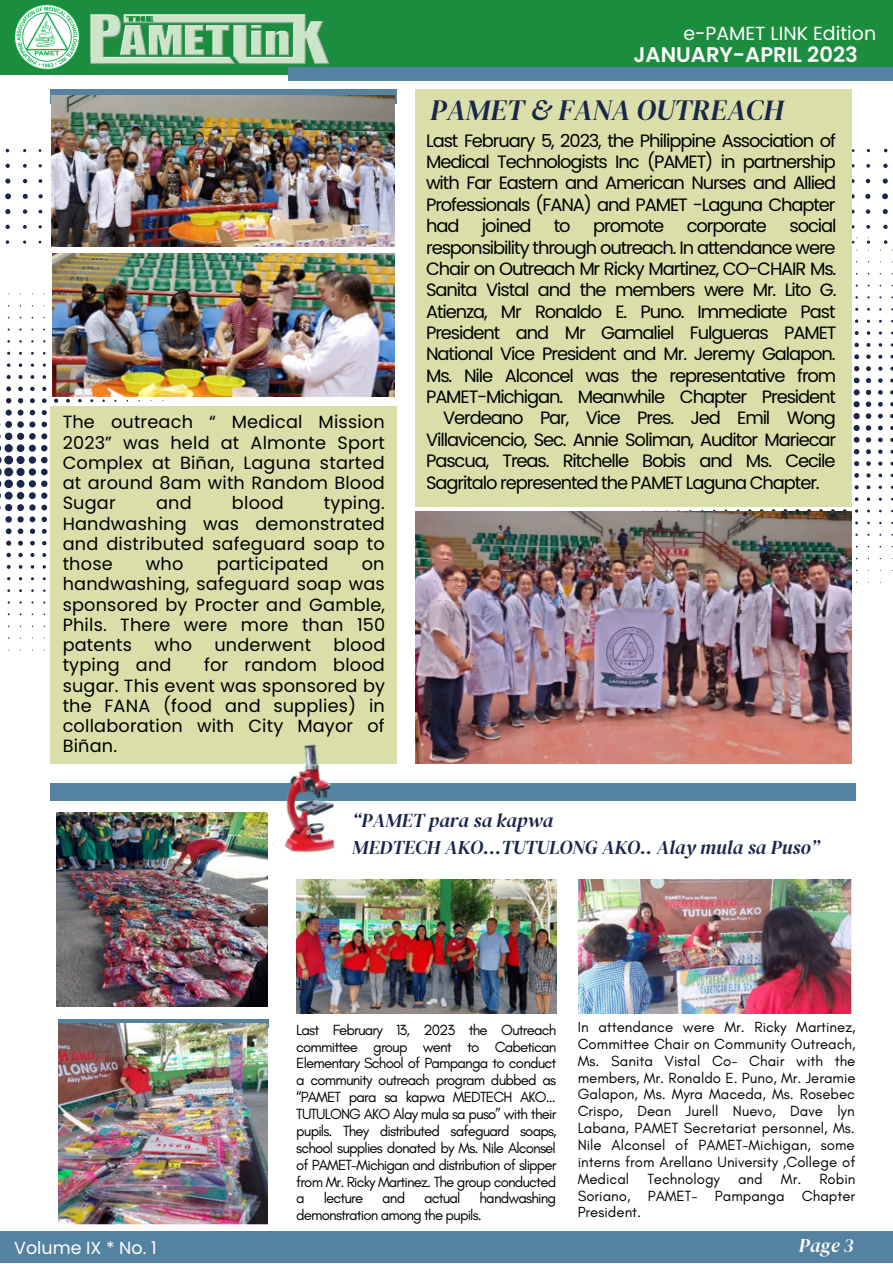
<style>
.page{position:relative;width:893px;height:1264px;background:#fff}
.page>*{position:absolute;margin:0;border:0;box-sizing:border-box;transform-origin:0 0}
.t1{font:italic 29.1px "DM Serif Display";color:#1a264b}
.t2{font:600 21.15px "Poppins";color:#fff}
.t3{font:italic 19.5px "DM Serif Display";color:#1a264b}
.t4{font:italic 19.35px "DM Serif Display";color:#fff}
.t5{font:18.9px "Poppins";color:#fff}
.t6{font:17.85px/21.3px "Poppins";letter-spacing:-.06em;color:#000;text-align:justify}
.t7{font:17.7px/20.2px "Poppins";letter-spacing:.01em;color:#000;text-align:justify}
.t8{font:17.55px "Poppins";color:#fff}
.t9{font:15px/16.8px "Glacial Indifference";letter-spacing:-.055em;color:#000;text-align:justify}
</style>
<div class="page">
<svg style="left:51px;top:89px;width:346px;height:15px;background:#5e849c"></svg>
<svg style="left:865px;top:413px;width:6px;height:6px"></svg>
<svg style="left:865px;top:401px;width:6px;height:6px"></svg>
<svg style="left:865px;top:425px;width:6px;height:5px"></svg>
<svg style="left:865px;top:390px;width:6px;height:5px"></svg>
<svg style="left:866px;top:437px;width:5px;height:5px"></svg>
<svg style="left:851px;top:354px;width:8px;height:112px"></svg>
<svg style="left:866px;top:378px;width:5px;height:5px"></svg>
<svg style="left:866px;top:449px;width:5px;height:5px"></svg>
<svg style="left:878px;top:413px;width:4px;height:5px"></svg>
<svg style="left:854px;top:354px;width:5px;height:5px"></svg>
<svg style="left:866px;top:366px;width:4px;height:5px"></svg>
<svg style="left:878px;top:402px;width:4px;height:4px"></svg>
<svg style="left:878px;top:425px;width:4px;height:5px"></svg>
<svg style="left:878px;top:390px;width:4px;height:5px"></svg>
<svg style="left:866px;top:461px;width:4px;height:5px"></svg>
<svg style="left:854px;top:473px;width:4px;height:5px"></svg>
<svg style="left:878px;top:437px;width:4px;height:5px"></svg>
<svg style="left:878px;top:378px;width:4px;height:5px"></svg>
<svg style="left:866px;top:354px;width:4px;height:5px"></svg>
<svg style="left:878px;top:449px;width:4px;height:5px"></svg>
<svg style="left:854px;top:343px;width:4px;height:4px"></svg>
<svg style="left:866px;top:473px;width:4px;height:4px"></svg>
<svg style="left:878px;top:366px;width:4px;height:5px"></svg>
<svg style="left:854px;top:485px;width:4px;height:4px"></svg>
<svg style="left:878px;top:461px;width:4px;height:4px"></svg>
<svg style="left:866px;top:343px;width:4px;height:4px"></svg>
<svg style="left:854px;top:331px;width:4px;height:4px"></svg>
<svg style="left:878px;top:355px;width:4px;height:4px"></svg>
<svg style="left:866px;top:485px;width:4px;height:4px"></svg>
<svg style="left:878px;top:473px;width:4px;height:4px"></svg>
<svg style="left:854px;top:497px;width:4px;height:4px"></svg>
<svg style="left:878px;top:343px;width:4px;height:4px"></svg>
<svg style="left:866px;top:331px;width:4px;height:4px"></svg>
<svg style="left:878px;top:485px;width:4px;height:4px"></svg>
<svg style="left:866px;top:497px;width:4px;height:4px"></svg>
<svg style="left:855px;top:319px;width:3px;height:4px"></svg>
<svg style="left:867px;top:319px;width:3px;height:4px"></svg>
<svg style="left:851px;top:148px;width:37px;height:103px"></svg>
<div style="left:414px;top:89px;width:437px;height:418px;background:#dadfaa"></div>
<svg style="left:41px;top:445px;width:6px;height:6px"></svg>
<svg style="left:6px;top:409px;width:6px;height:6px"></svg>
<svg style="left:41px;top:433px;width:6px;height:6px"></svg>
<svg style="left:18px;top:410px;width:6px;height:5px"></svg>
<svg style="left:0;top:421px;width:36px;height:101px"></svg>
<svg style="left:6px;top:528px;width:6px;height:6px"></svg>
<svg style="left:41px;top:421px;width:6px;height:6px"></svg>
<svg style="left:18px;top:528px;width:5px;height:6px"></svg>
<svg style="left:30px;top:410px;width:5px;height:5px"></svg>
<svg style="left:6px;top:398px;width:5px;height:5px"></svg>
<svg style="left:42px;top:516px;width:5px;height:6px"></svg>
<svg style="left:41px;top:457px;width:7px;height:53px"></svg>
<svg style="left:18px;top:398px;width:5px;height:5px"></svg>
<svg style="left:30px;top:528px;width:5px;height:6px"></svg>
<svg style="left:42px;top:410px;width:5px;height:5px"></svg>
<svg style="left:6px;top:540px;width:5px;height:5px"></svg>
<svg style="left:18px;top:540px;width:5px;height:5px"></svg>
<svg style="left:30px;top:398px;width:5px;height:5px"></svg>
<svg style="left:42px;top:529px;width:5px;height:4px"></svg>
<svg style="left:6px;top:386px;width:5px;height:5px"></svg>
<svg style="left:30px;top:541px;width:5px;height:4px"></svg>
<svg style="left:18px;top:386px;width:5px;height:5px"></svg>
<svg style="left:42px;top:398px;width:5px;height:5px"></svg>
<svg style="left:6px;top:552px;width:5px;height:5px"></svg>
<svg style="left:30px;top:387px;width:5px;height:4px"></svg>
<svg style="left:42px;top:541px;width:4px;height:4px"></svg>
<svg style="left:18px;top:553px;width:5px;height:4px"></svg>
<svg style="left:54px;top:398px;width:4px;height:5px"></svg>
<svg style="left:7px;top:375px;width:4px;height:4px"></svg>
<svg style="left:42px;top:387px;width:4px;height:4px"></svg>
<svg style="left:30px;top:553px;width:4px;height:4px"></svg>
<svg style="left:18px;top:375px;width:5px;height:4px"></svg>
<svg style="left:42px;top:553px;width:4px;height:4px"></svg>
<svg style="left:7px;top:565px;width:4px;height:4px"></svg>
<svg style="left:30px;top:375px;width:4px;height:4px"></svg>
<svg style="left:66px;top:399px;width:4px;height:3px"></svg>
<svg style="left:19px;top:565px;width:3px;height:4px"></svg>
<svg style="left:42px;top:375px;width:4px;height:4px"></svg>
<svg style="left:7px;top:363px;width:3px;height:4px"></svg>
<svg style="left:19px;top:363px;width:3px;height:4px"></svg>
<svg style="left:78px;top:399px;width:4px;height:3px"></svg>
<svg style="left:31px;top:363px;width:3px;height:4px"></svg>
<svg style="left:43px;top:363px;width:3px;height:4px"></svg>
<div style="left:50px;top:406px;width:346px;height:357px;background:#dadfaa"></div>
<div style="left:50px;top:782px;width:805px;height:18px;background:#5582a1"></div>
<svg style="left:5px;top:148px;width:38px;height:96px"></svg>
<div style="left:0;top:0;width:892px;height:74px;background:#1c8d3f"></div>
<div style="left:288px;top:67px;width:604px;height:14px;background:#5582a1"></div>
<img style="left:90px;top:14px;width:240px;height:51px">
<img style="left:14px;top:5px;width:65px;height:65px">
<div style="left:0;top:1230px;width:892px;height:32px;background:#5582a1"></div>
<img style="left:53px;top:253px;width:342px;height:144px">
<img style="left:51px;top:96px;width:343px;height:150px">
<img style="left:416px;top:511px;width:435px;height:252px">
<div style="left:58px;top:1019px;width:210px;height:8px;background:#5582a1"></div>
<img style="left:277px;top:744px;width:75px;height:109px">
<img style="left:296px;top:880px;width:260px;height:133px">
<img style="left:579px;top:880px;width:272px;height:133px">
<img style="left:58px;top:1023px;width:210px;height:201px">
<img style="left:57px;top:812px;width:210px;height:194px">
<p class="t5" style="left:683px;top:20px;width:194px">e-PAMET LINK Edition</p>
<p class="t2" style="left:633px;top:39px;width:225px">JANUARY-APRIL 2023</p>
<p class="t7" style="left:63px;top:412px;width:324px">The outreach “ Medical Mission 2023” was held at Almonte Sport Complex at Biñan, Laguna started at around 8am with Random Blood Sugar</p>
<p class="t7" style="left:63px;top:493px;width:324px;text-indent:261px">typing.<br>Handwashing was demonstrated and distributed safeguard soap to those</p>
<p class="t7" style="left:156px;top:493px;width:37px">and</p>
<p class="t7" style="left:232px;top:493px;width:53px">blood</p>
<p class="t7" style="left:146px;top:553px;width:39px">who</p>
<p class="t7" style="left:217px;top:553px;width:113px">participated</p>
<p class="t7" style="left:63px;top:553px;width:324px;text-indent:299px">on handwashing, safeguard soap was sponsored by Procter and Gamble, Phils. There were more than 150 patents</p>
<p class="t7" style="left:154px;top:634px;width:39px">who</p>
<p class="t7" style="left:214px;top:634px;width:98px">underwent</p>
<p class="t7" style="left:333px;top:634px;width:53px">blood</p>
<p class="t7" style="left:63px;top:655px;width:110px">typing and</p>
<p class="t7" style="left:63px;top:655px;width:324px;text-indent:141px">for random blood sugar. This event was sponsored by the FANA (food and supplies) in collaboration with City Mayor of Biñan.</p>
<p class="t1" style="left:430px;top:89px;width:355px">PAMET &amp; FANA OUTREACH</p>
<p class="t6" style="left:426px;top:130px;width:411px">Last February 5, 2023, the Philippine Association of Medical Technologists Inc (PAMET) in partnership with Far Eastern and American Nurses and Allied Professionals (FANA) and PAMET -Laguna Chapter had</p>
<p class="t6" style="left:482px;top:215px;width:51px">joined</p>
<p class="t6" style="left:554px;top:215px;width:18px">to</p>
<p class="t6" style="left:593px;top:215px;width:73px">promote</p>
<p class="t6" style="left:686px;top:215px;width:82px">corporate</p>
<p class="t6" style="left:789px;top:215px;width:49px">social</p>
<p class="t6" style="left:426px;top:237px;width:411px">responsibility through outreach. In attendance were</p>
<p class="t6" style="left:426px;top:258px;width:412px">Chair on Outreach Mr Ricky Martinez, CO-CHAIR Ms.</p>
<p class="t6" style="left:426px;top:279px;width:412px">Sanita Vistal and the members were Mr. Lito G.</p>
<p class="t6" style="left:426px;top:301px;width:411px">Atienza, Mr Ronaldo E. Puno. Immediate Past</p>
<p class="t6" style="left:426px;top:322px;width:412px">President and Mr Gamaliel Fulgueras PAMET</p>
<p class="t6" style="left:426px;top:343px;width:411px">National Vice President and Mr. Jeremy Galapon.</p>
<p class="t6" style="left:426px;top:365px;width:412px">Ms. Nile Alconcel was the representative from</p>
<p class="t6" style="left:426px;top:386px;width:411px">PAMET-Michigan. Meanwhile Chapter President</p>
<p class="t6" style="left:443px;top:407px;width:394px">Verdeano Par, Vice Pres. Jed Emil Wong</p>
<p class="t6" style="left:426px;top:429px;width:411px">Villavicencio, Sec. Annie Soliman, Auditor Mariecar</p>
<p class="t6" style="left:426px;top:450px;width:411px">Pascua, Treas. Ritchelle Bobis and Ms. Cecile</p>
<p class="t6" style="left:426px;top:471px;width:395px">Sagritalo represented the PAMET Laguna Chapter.</p>
<p class="t3" style="left:352px;top:806px;width:203px">“PAMET para sa kapwa</p>
<p class="t3" style="left:352px;top:833px;width:469px">MEDTECH AKO…TUTULONG AKO.. Alay mula sa Puso”</p>
<p class="t9" style="left:296px;top:1021px;width:262px">Last February 13, 2023 the Outreach committee group went to Cabetican Elementary School of Pampanga to conduct a community outreach program dubbed as “PAMET para sa kapwa MEDTECH AKO… TUTULONG AKO Alay mula sa puso” with their pupils. They distributed safeguard soaps, school supplies donated by Ms. Nile Alconsel of PAMET-Michigan and distribution of slipper from Mr. Ricky Martinez. The group conducted a</p>
<p class="t9" style="left:296px;top:1189px;width:261px;text-indent:183px">handwashing demonstration among the pupils.</p>
<p class="t9" style="left:324px;top:1189px;width:41px">lecture</p>
<p class="t9" style="left:382px;top:1189px;width:24px">and</p>
<p class="t9" style="left:424px;top:1189px;width:38px">actual</p>
<p class="t9" style="left:577px;top:1018px;width:279px">In attendance were Mr. Ricky Martinez, Committee Chair on Community Outreach, Ms. Sanita Vistal Co- Chair with the members, Mr. Ronaldo E. Puno, Mr. Jeramie Galapon, Ms. Myra Maceda, Ms. Rosebec Crispo, Dean Jurell Nuevo, Dave lyn Labana, PAMET Secretariat personnel, Ms.<br>Nile Alconsel of PAMET-Michigan, some interns from Arellano University ,College of Medical Technology and Mr. Robin Soriano, PAMET- Pampanga Chapter President.</p>
<p class="t8" style="left:14px;top:1235px;width:144px">Volume IX * No. 1</p>
<p class="t4" style="left:798px;top:1231px;width:56px">Page 3</p>
</div>
